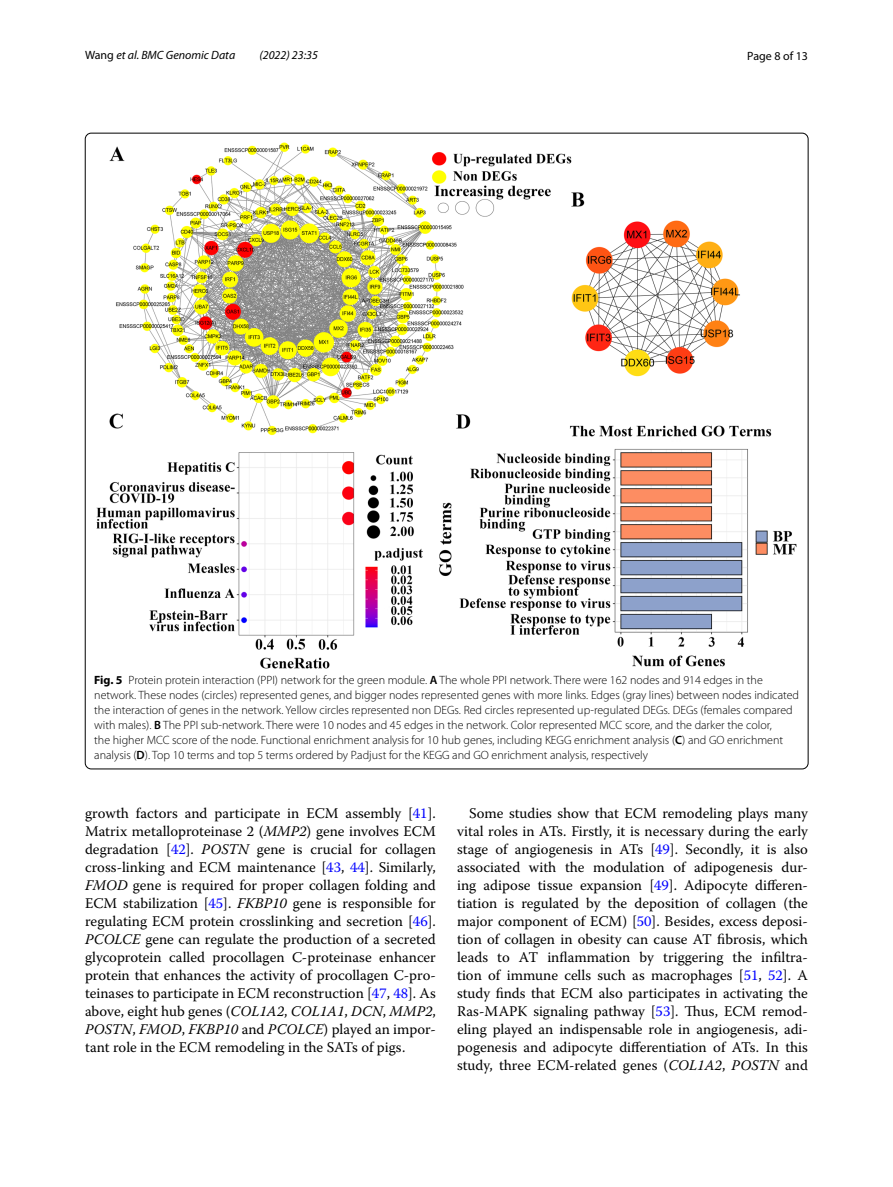
<style>
.page{position:relative;width:893px;height:1187px;background:#fff}
.page>*{position:absolute;margin:0;border:0;box-sizing:border-box;transform-origin:0 0}
.t1{font:14.7px/18px "Warnock Pro";color:#000;text-align:justify}
.t2{font:300 12px/15px "Myriad Pro";color:#000}
.t3{font:italic 12px "Myriad Pro";color:#000}
.t4{font:12px "Myriad Pro";color:#000}
.s1{font-style:normal}
.s2{font-weight:700}
.s3{font-weight:600}
.s4{color:#00f}
.s5{font-style:italic}
</style>
<div class="page">
<img style="left:96px;top:142px;width:701px;height:526px">
<p class="t3" style="left:85px;top:48px;width:152px"><span class="s1">Wang</span> et al. BMC Genomic Data</p>
<p class="t3" style="left:259px;top:48px;width:60px">(2022) 23:35</p>
<p class="t4" style="left:747px;top:48px;width:62px">Page 8 of 13</p>
<p class="t2" style="left:94px;top:672px;width:706px"><span class="s2">Fig. 5</span> Protein protein interaction (PPI) network for the green module. <span class="s3">A</span> The whole PPI network. There were 162 nodes and 914 edges in the network. These nodes (circles) represented genes, and bigger nodes represented genes with more links. Edges (gray lines) between nodes indicated the interaction of genes in the network. Yellow circles represented non DEGs. Red circles represented up-regulated DEGs. DEGs (females compared with males). <span class="s3">B</span> The PPI sub-network. There were 10 nodes and 45 edges in the network. Color represented MCC score, and the darker the color,<br>the higher MCC score of the node. Functional enrichment analysis for 10 hub genes, including KEGG enrichment analysis (<span class="s3">C</span>) and GO enrichment analysis (<span class="s3">D</span>). Top 10 terms and top 5 terms ordered by P.adjust for the KEGG and GO enrichment analysis, respectively</p>
<p class="t1" style="left:85px;top:804px;width:352px">growth factors and participate in ECM assembly [<span class="s4">41</span>].<br>Matrix metalloproteinase 2 (<span class="s5">MMP2</span>) gene involves ECM degradation [<span class="s4">42</span>]. <span class="s5">POSTN</span> gene is crucial for collagen cross-linking and ECM maintenance [<span class="s4">43</span>, <span class="s4">44</span>]. Similarly, <span class="s5">FMOD</span> gene is required for proper collagen folding and ECM stabilization [<span class="s4">45</span>]. <span class="s5">FKBP10</span> gene is responsible for regulating ECM protein crosslinking and secretion [<span class="s4">46</span>].<br><span class="s5">PCOLCE</span> gene can regulate the production of a secreted glycoprotein called procollagen C-proteinase enhancer protein that enhances the activity of procollagen C-pro&shy;teinases to participate in ECM reconstruction [<span class="s4">47</span>, <span class="s4">48</span>]. As above, eight hub genes (<span class="s5">COL1A2</span>, <span class="s5">COL1A1</span>, <span class="s5">DCN</span>, <span class="s5">MMP2</span>, <span class="s5">POSTN</span>, <span class="s5">FMOD</span>, <span class="s5">FKBP10</span> and <span class="s5">PCOLCE</span>) played an impor&shy;tant role in the ECM remodeling in the SATs of pigs.</p>
<p class="t1" style="left:457px;top:804px;width:352px;text-indent:12px">Some studies show that ECM remodeling plays many vital roles in ATs. Firstly, it is necessary during the early stage of angiogenesis in ATs [<span class="s4">49</span>]. Secondly, it is also associated with the modulation of adipogenesis dur&shy;ing adipose tissue expansion [<span class="s4">49</span>]. Adipocyte differen&shy;tiation is regulated by the deposition of collagen (the major component of ECM) [<span class="s4">50</span>]. Besides, excess deposi&shy;tion of collagen in obesity can cause AT fibrosis, which leads to AT inflammation by triggering the infiltra&shy;tion of immune cells such as macrophages [<span class="s4">51</span>, <span class="s4">52</span>]. A study finds that ECM also participates in activating the Ras-MAPK signaling pathway [<span class="s4">53</span>]. Thus, ECM remod&shy;eling played an indispensable role in angiogenesis, adi&shy;pogenesis and adipocyte differentiation of ATs. In this study, three ECM-related genes (<span class="s5">COL1A2</span>, <span class="s5">POSTN</span> and</p>
</div>
